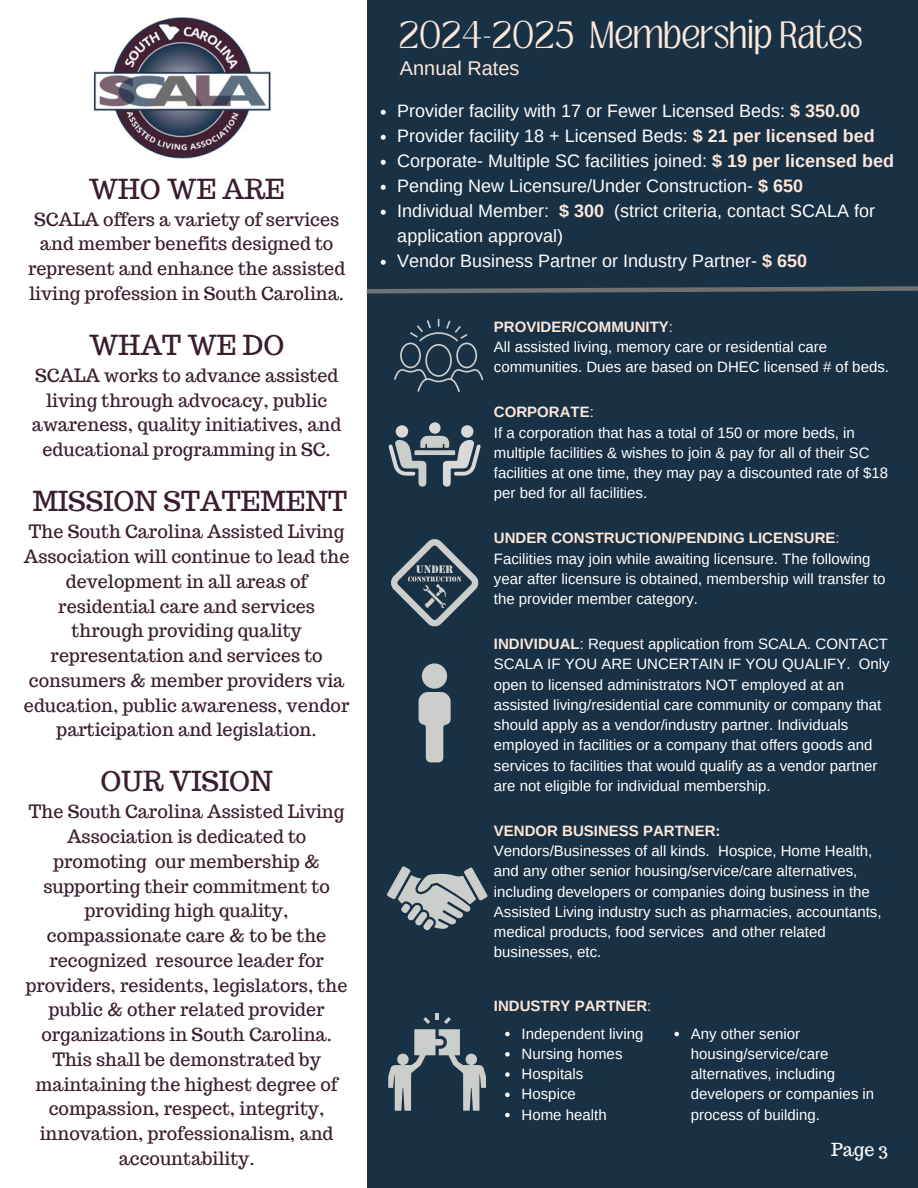
<style>
.page{position:relative;width:918px;height:1188px;background:#fff}
.page>*{position:absolute;margin:0;border:0;box-sizing:border-box;transform-origin:0 0}
.t1{font:100 29.25px "Loubag";color:#fde7d9}
.t2{font:27px "Trocchi";color:#3a1d2e}
.t3{font:19.95px "Arimo";color:#fde7d9}
.t4{font:18px/24.8px "Trocchi";color:#3a1d2e;text-align:center}
.t5{font:18px/25px "Arimo";color:#fdfdfd}
.t6{font:18px "Trocchi";color:#fff}
.t7{font:15px/20.2px "Arimo";color:#fff}
.t8{font:15px/20.2px "Arimo";color:#fefefe}
.t9{font:700 15px "Arimo";color:#fde7d9}
.s1{font-weight:700;color:#fde7d9}
.s2{color:#fde7d9}
.s3{font-weight:400}
</style>
<div class="page">
<div style="left:368px;top:0;width:550px;height:1188px;background:#193144"></div>
<svg style="left:381px;top:110px;width:5px;height:5px"></svg>
<svg style="left:381px;top:135px;width:5px;height:5px"></svg>
<svg style="left:381px;top:160px;width:5px;height:5px"></svg>
<svg style="left:381px;top:185px;width:5px;height:5px"></svg>
<svg style="left:381px;top:210px;width:5px;height:5px"></svg>
<svg style="left:381px;top:260px;width:5px;height:5px"></svg>
<svg style="left:366px;top:284px;width:552px;height:12px"></svg>
<img style="left:93px;top:17px;width:178px;height:142px">
<svg style="left:387px;top:866px;width:100px;height:65px"></svg>
<div style="left:422px;top:663px;width:25px;height:26px;background:#cccecc;border-radius:50%"></div>
<svg style="left:419px;top:692px;width:32px;height:70px"></svg>
<svg style="left:391px;top:539px;width:88px;height:88px"></svg>
<svg style="left:394px;top:319px;width:89px;height:73px"></svg>
<svg style="left:388px;top:436px;width:93px;height:50px"></svg>
<div style="left:461px;top:425px;width:12px;height:13px;background:#d9d9d9;border-radius:50%"></div>
<div style="left:396px;top:425px;width:12px;height:13px;background:#d9d9d9;border-radius:50%"></div>
<div style="left:429px;top:422px;width:12px;height:12px;background:#d9d9d9;border-radius:50%"></div>
<svg style="left:388px;top:1013px;width:98px;height:98px"></svg>
<svg style="left:505px;top:1032px;width:5px;height:4px"></svg>
<svg style="left:505px;top:1052px;width:5px;height:5px"></svg>
<svg style="left:505px;top:1072px;width:5px;height:5px"></svg>
<svg style="left:505px;top:1093px;width:5px;height:4px"></svg>
<svg style="left:505px;top:1113px;width:5px;height:4px"></svg>
<svg style="left:674px;top:1032px;width:5px;height:4px"></svg>
<p class="t2" style="left:89px;top:171px;width:198px">WHO WE ARE</p>
<p class="t4" style="left:28px;top:207px;width:319px">SCALA offers a variety of services and member benefits designed to represent and enhance the assisted living profession in South Carolina.</p>
<p class="t2" style="left:89px;top:327px;width:197px">WHAT WE DO</p>
<p class="t4" style="left:32px;top:363px;width:311px">SCALA works to advance assisted living through advocacy, public awareness, quality initiatives, and educational programming in SC.</p>
<p class="t2" style="left:33px;top:484px;width:316px">MISSION STATEMENT</p>
<p class="t4" style="left:24px;top:519px;width:327px">The South Carolina Assisted Living<br>Association will continue to lead the development in all areas of residential care and services through providing quality representation and services to consumers &amp; member providers via education, public awareness, vendor participation and legislation.</p>
<h3 class="t2" style="left:101px;top:764px;width:174px">OUR VISION</h3>
<h3 class="t4" style="left:26px;top:799px;width:323px">The South Carolina Assisted Living<br>Association is dedicated to promoting our membership &amp; supporting their commitment to providing high quality, compassionate care &amp; to be the recognized resource leader for providers, residents, legislators, the public &amp; other related provider organizations in South Carolina.<br>This shall be demonstrated by maintaining the highest degree of compassion, respect, integrity, innovation, professionalism, and accountability.</h3>
<p class="t1" style="left:399px;top:11px;width:465px">2024-2025 Membership Rates</p>
<p class="t3" style="left:400px;top:57px;width:121px">Annual Rates</p>
<h2 class="t5" style="left:397px;top:98px;width:464px">Provider facility with 17 or Fewer Licensed Beds: <span class="s1">$ 350.00</span></h2>
<h2 class="t5" style="left:397px;top:123px;width:479px">Provider facility 18 + Licensed Beds: <span class="s1">$ 21 per licensed bed</span></h2>
<h2 class="t5" style="left:397px;top:148px;width:498px">Corporate- Multiple SC facilities joined: <span class="s1">$ 19 per licensed bed</span></h2>
<h2 class="t5" style="left:397px;top:173px;width:407px">Pending New Licensure/Under Construction- <span class="s1">$ 650</span></h2>
<p class="t5" style="left:397px;top:198px;width:479px">Individual Member: <span class="s1">$ 300</span> (strict criteria, contact SCALA for application approval)</p>
<p class="t5" style="left:397px;top:248px;width:411px">Vendor Business Partner or Industry Partner- <span class="s1">$ 650</span></p>
<p class="t7" style="left:494px;top:317px;width:397px"><span class="s1">PROVIDER/COMMUNITY</span><span class="s2">:<br></span>All assisted living, memory care or residential care communities. Dues are based on DHEC licensed # of beds.</p>
<p class="t7" style="left:494px;top:402px;width:396px"><span class="s1">CORPORATE</span>:<br>If a corporation that has a total of 150 or more beds, in multiple facilities &amp; wishes to join &amp; pay for all of their SC facilities at one time, they may pay a discounted rate of $18 per bed for all facilities.</p>
<p class="t7" style="left:494px;top:528px;width:393px"><span class="s1">UNDER CONSTRUCTION/PENDING LICENSURE</span><span class="s2">:<br></span>Facilities may join while awaiting licensure. The following year after licensure is obtained, membership will transfer to the provider member category.</p>
<p class="t7" style="left:494px;top:634px;width:397px"><span class="s1">INDIVIDUAL</span>: Request application from SCALA. CONTACT SCALA IF YOU ARE UNCERTAIN IF YOU QUALIFY. Only open to licensed administrators NOT employed at an assisted living/residential care community or company that should apply as a vendor/industry partner. Individuals employed in facilities or a company that offers goods and services to facilities that would qualify as a vendor partner are not eligible for individual membership.</p>
<p class="t9" style="left:494px;top:822px;width:228px">VENDOR BUSINESS PARTNER:</p>
<p class="t7" style="left:494px;top:841px;width:389px">Vendors/Businesses of all kinds. Hospice, Home Health, and any other senior housing/service/care alternatives, including developers or companies doing business in the Assisted Living industry such as pharmacies, accountants, medical products, food services and other related businesses, etc.</p>
<h2 class="t9" style="left:494px;top:997px;width:159px">INDUSTRY PARTNER<span class="s3">:</span></h2>
<p class="t8" style="left:522px;top:1023px;width:123px">Independent living</p>
<p class="t8" style="left:522px;top:1043px;width:102px">Nursing homes</p>
<p class="t8" style="left:522px;top:1064px;width:63px">Hospitals</p>
<p class="t8" style="left:522px;top:1084px;width:56px">Hospice</p>
<p class="t8" style="left:522px;top:1104px;width:87px">Home health</p>
<p class="t8" style="left:691px;top:1023px;width:185px">Any other senior housing/service/care alternatives, including developers or companies in process of building.</p>
<h1 class="t6" style="left:831px;top:1137px;width:59px">Page 3</h1>
</div>
